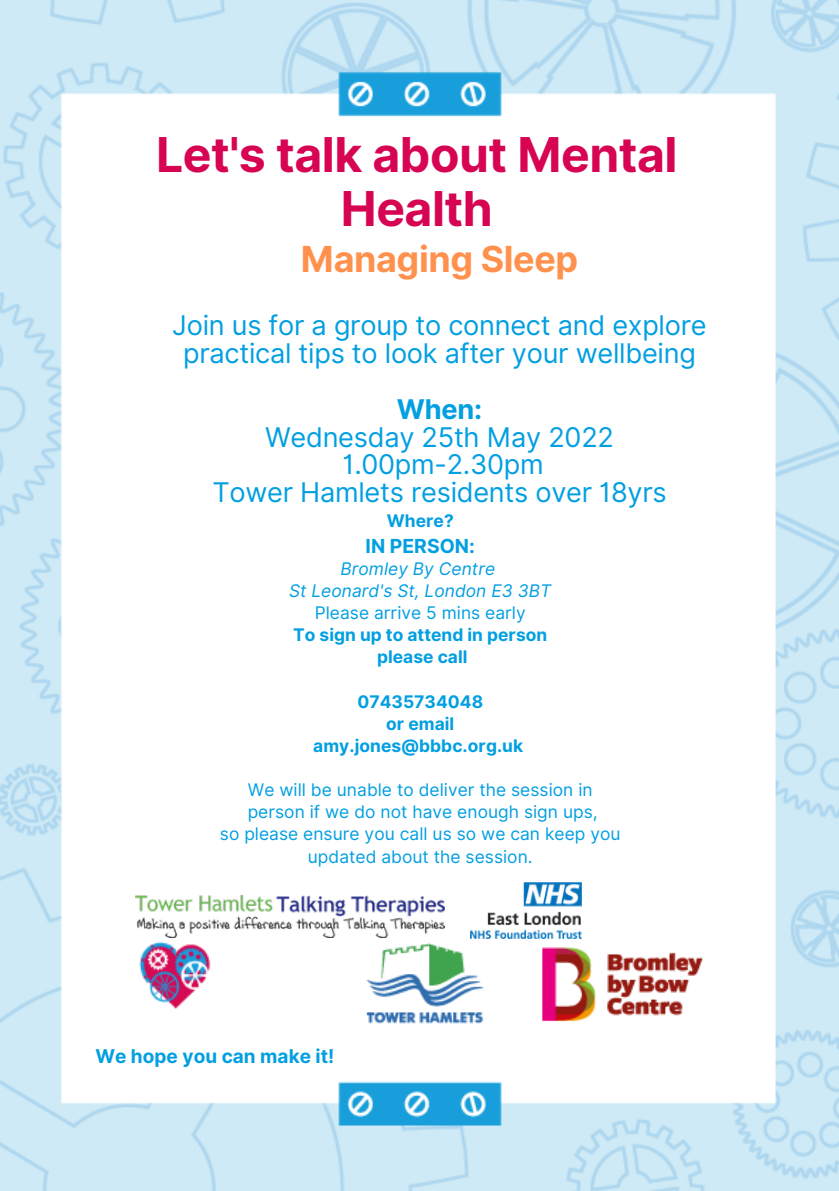
<style>
.page{position:relative;width:839px;height:1191px;background:#fff}
.page>*{position:absolute;margin:0;border:0;box-sizing:border-box;transform-origin:0 0}
.t1{font:700 48px/54px "Inter";letter-spacing:-.01em;color:#d60452;text-align:center}
.t2{font:700 35.8px "Inter";letter-spacing:-.01em;color:#ff914d}
.t3{font:27.2px/27.8px "Inter";letter-spacing:-.01em;color:#029fe1;text-align:center}
.t4{font:700 27.2px "Inter";color:#029fe1}
.t5{font:700 19.4px "Inter";color:#029fe1}
.t6{font:700 19px "Inter";color:#029fe1}
.t7{font:17.4px "Inter";letter-spacing:.005em;color:#029fe1}
.t8{font:700 17.4px "Inter";letter-spacing:.005em;color:#029fe1}
.t9{font:italic 17.4px "Inter";color:#029fe1}
</style>
<div class="page">
<img style="left:0;top:0;width:838px;height:1191px">
<img style="left:135px;top:895px;width:309px;height:42px">
<img style="left:470px;top:883px;width:111px;height:55px">
<div style="left:214px;top:938px;width:107px;height:107px;background:#fff"></div>
<p class="t1" style="left:156px;top:127px;width:523px">Let's talk about Mental<br>Health</p>
<p class="t2" style="left:301px;top:237px;width:279px">Managing Sleep</p>
<p class="t3" style="left:172px;top:311px;width:536px">Join us for a group to connect and explore practical tips to look after your wellbeing</p>
<p class="t4" style="left:397px;top:393px;width:87px">When:</p>
<p class="t3" style="left:265px;top:423px;width:350px">Wednesday 25th May 2022</p>
<p class="t3" style="left:342px;top:451px;width:202px">1.00pm-2.30pm</p>
<p class="t3" style="left:212px;top:479px;width:456px">Tower Hamlets residents over 18yrs</p>
<p class="t8" style="left:387px;top:511px;width:68px">Where?</p>
<p class="t5" style="left:365px;top:534px;width:111px">IN PERSON:</p>
<p class="t9" style="left:340px;top:558px;width:156px">Bromley By Centre</p>
<p class="t9" style="left:289px;top:580px;width:264px">St Leonard's St, London E3 3BT</p>
<p class="t7" style="left:315px;top:602px;width:212px">Please arrive 5 mins early</p>
<p class="t8" style="left:293px;top:625px;width:256px">To sign up to attend in person</p>
<p class="t8" style="left:377px;top:647px;width:92px">please call</p>
<p class="t8" style="left:357px;top:691px;width:127px">07435734048</p>
<p class="t8" style="left:386px;top:713px;width:70px">or email</p>
<p class="t8" style="left:313px;top:735px;width:211px">amy.jones@bbbc.org.uk</p>
<p class="t7" style="left:248px;top:779px;width:346px">We will be unable to deliver the session in</p>
<p class="t7" style="left:248px;top:802px;width:351px">person if we do not have enough sign ups,</p>
<p class="t7" style="left:220px;top:824px;width:402px">so please ensure you call us so we can keep you</p>
<p class="t7" style="left:308px;top:846px;width:226px">updated about the session.</p>
<p class="t6" style="left:95px;top:1044px;width:240px">We hope you can make it!</p>
</div>
